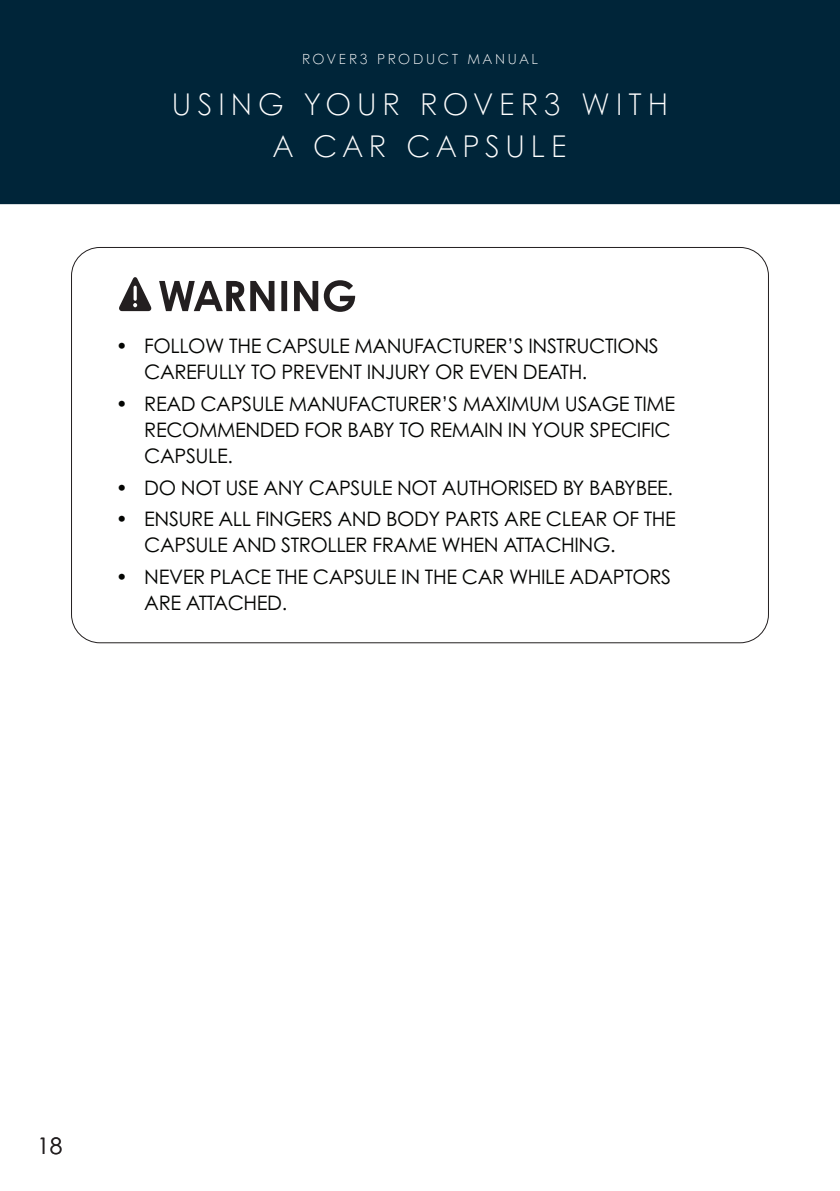
<style>
.page{position:relative;width:840px;height:1191px;background:#fff}
.page>*{position:absolute;margin:0;border:0;box-sizing:border-box;transform-origin:0 0}
.SUB-HEADING{font:300 30px/42px "Century Gothic";letter-spacing:.2em;color:#fff;text-align:center}
.t1{font:22.8px "Century Gothic Pro";color:#231f20}
.t2{font:20px/26px "Century Gothic Pro";letter-spacing:-.02em;color:#040503}
.t3{font:300 14px "Century Gothic";letter-spacing:.2em;color:#fff}
</style>
<div class="page">
<div style="left:0;top:0;width:839px;height:204px;background:#002539"></div>
<svg style="left:159px;top:280px;width:196px;height:32px"></svg>
<svg style="left:119px;top:277px;width:32px;height:34px"></svg>
<p class="t3" style="left:302px;top:50px;width:237px">ROVER3 PRODUCT MANUAL</p>
<p class="t3" style="left:346px;top:50px;width:148px">BABYBEE ROVER3</p>
<p class="SUB-HEADING" style="left:172px;top:82px;width:497px">USING YOUR ROVER3 WITH<br>A CAR CAPSULE</p>
<p class="t2" style="left:144px;top:333px;width:515px;text-indent:-28px">• FOLLOW THE CAPSULE MANUFACTURER’S INSTRUCTIONS<br>CAREFULLY TO PREVENT INJURY OR EVEN DEATH.</p>
<p class="t2" style="left:144px;top:390px;width:532px;text-indent:-28px">• READ CAPSULE MANUFACTURER’S MAXIMUM USAGE TIME<br>RECOMMENDED FOR BABY TO REMAIN IN YOUR SPECIFIC<br>CAPSULE.</p>
<p class="t2" style="left:116px;top:474px;width:558px">• DO NOT USE ANY CAPSULE NOT AUTHORISED BY BABYBEE.</p>
<p class="t2" style="left:144px;top:506px;width:533px;text-indent:-28px">• ENSURE ALL FINGERS AND BODY PARTS ARE CLEAR OF THE<br>CAPSULE AND STROLLER FRAME WHEN ATTACHING.</p>
<p class="t2" style="left:144px;top:563px;width:528px;text-indent:-28px">• NEVER PLACE THE CAPSULE IN THE CAR WHILE ADAPTORS<br>ARE ATTACHED.</p>
<p class="t1" style="left:37px;top:1132px;width:27px">18</p>
</div>
